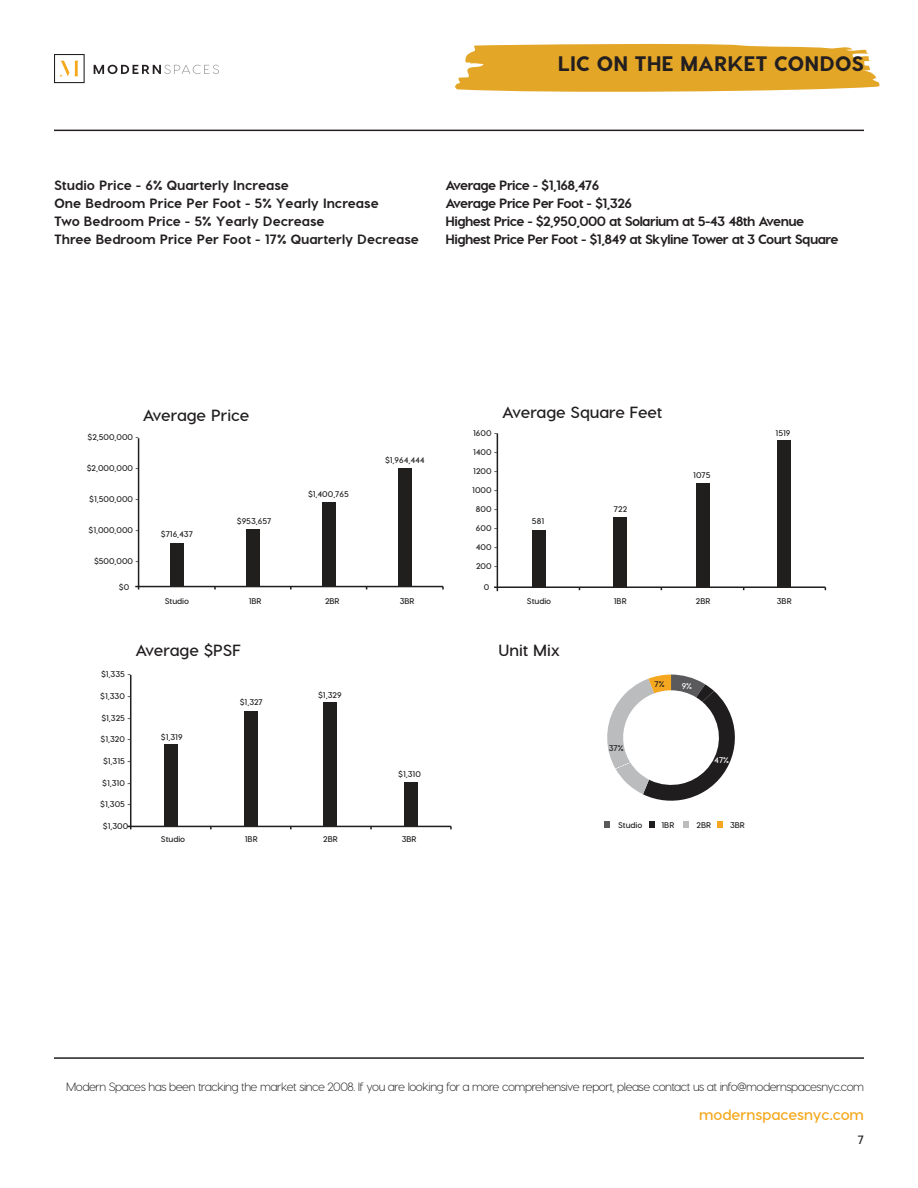
<style>
.page{position:relative;width:918px;height:1188px;background:#fff}
.page>*{position:absolute;margin:0;border:0;box-sizing:border-box;transform-origin:0 0}
.t1{font:800 21px "Visby CF";color:#231f20}
.t2{font:700 16.2px "Visby CF";color:#211e1e}
.t3{font:700 15px "Visby CF";color:#f5a81c}
.t4{font:800 13.5px "Visby CF";letter-spacing:-.025em;color:#231f20}
.t5{font:800 13.5px "Visby CF";color:#231f20}
.t6{font:300 12px "Visby CF";letter-spacing:-.04em;color:#231f20}
.t7{font:700 12px "Visby CF";color:#231f20}
.t8{font:700 8.25px "Visby CF";color:#211e1e}
.t9{font:700 8.25px "Visby CF";color:#fff}
</style>
<div class="page">
<svg style="left:455px;top:43px;width:425px;height:49px"></svg>
<div style="left:54px;top:54px;width:31px;height:29px;border:1px solid #231f20"></div>
<svg style="left:60px;top:61px;width:18px;height:15px"></svg>
<svg style="left:94px;top:65px;width:125px;height:9px"></svg>
<hr style="left:54px;top:130px;width:810px;height:1px;background:#231f20">
<hr style="left:54px;top:1057px;width:810px;height:2px;background:#231f20">
<div style="left:171px;top:543px;width:13px;height:44px;background:#211e1e"></div>
<div style="left:246px;top:529px;width:14px;height:58px;background:#211e1e"></div>
<div style="left:322px;top:502px;width:14px;height:85px;background:#211e1e"></div>
<div style="left:398px;top:468px;width:13px;height:118px;background:#211e1e"></div>
<hr style="left:138px;top:438px;width:1px;height:151px;background:#211e1e">
<hr style="left:135px;top:586px;width:308px;height:1px;background:#211e1e">
<svg style="left:607px;top:675px;width:128px;height:126px"></svg>
<svg style="left:604px;top:822px;width:6px;height:6px"></svg>
<svg style="left:649px;top:822px;width:6px;height:6px"></svg>
<svg style="left:683px;top:822px;width:6px;height:6px"></svg>
<svg style="left:717px;top:822px;width:6px;height:6px"></svg>
<div style="left:164px;top:745px;width:13px;height:81px;background:#211e1e"></div>
<div style="left:245px;top:711px;width:13px;height:115px;background:#211e1e"></div>
<div style="left:323px;top:702px;width:14px;height:124px;background:#211e1e"></div>
<div style="left:404px;top:782px;width:14px;height:44px;background:#211e1e"></div>
<hr style="left:130px;top:675px;width:1px;height:154px;background:#211e1e">
<hr style="left:127px;top:826px;width:324px;height:1px;background:#211e1e">
<div style="left:532px;top:530px;width:13px;height:57px;background:#211e1e"></div>
<div style="left:614px;top:517px;width:13px;height:70px;background:#211e1e"></div>
<div style="left:696px;top:483px;width:13px;height:104px;background:#211e1e"></div>
<div style="left:778px;top:440px;width:13px;height:147px;background:#211e1e"></div>
<hr style="left:494px;top:586px;width:331px;height:2px;background:#211e1e">
<hr style="left:497px;top:433px;width:1px;height:158px;background:#211e1e">
<p class="t1" style="left:558px;top:50px;width:308px">LIC ON THE MARKET CONDOS</p>
<p class="t5" style="left:54px;top:177px;width:237px">Studio Price - 6% Quarterly Increase</p>
<p class="t5" style="left:54px;top:195px;width:326px">One Bedroom Price Per Foot - 5% Yearly Increase</p>
<p class="t5" style="left:54px;top:213px;width:272px">Two Bedroom Price - 5% Yearly Decrease</p>
<p class="t5" style="left:54px;top:231px;width:366px">Three Bedroom Price Per Foot - 17% Quarterly Decrease</p>
<p class="t4" style="left:446px;top:177px;width:156px">Average Price - $1,168,476</p>
<p class="t4" style="left:446px;top:195px;width:188px">Average Price Per Foot - $1,326</p>
<p class="t4" style="left:446px;top:213px;width:360px">Highest Price - $2,950,000 at Solarium at 5-43 48th Avenue</p>
<p class="t4" style="left:446px;top:231px;width:394px">Highest Price Per Foot - $1,849 at Skyline Tower at 3 Court Square</p>
<p class="t2" style="left:143px;top:405px;width:108px">Average Price</p>
<p class="t8" style="left:88px;top:432px;width:53px">$2,500,000 -</p>
<p class="t8" style="left:87px;top:463px;width:54px">$2,000,000 -</p>
<p class="t8" style="left:89px;top:494px;width:51px">$1,500,000 -</p>
<p class="t8" style="left:89px;top:525px;width:52px">$1,000,000 -</p>
<p class="t8" style="left:94px;top:556px;width:46px">$500,000 -</p>
<p class="t8" style="left:119px;top:581px;width:12px">$0</p>
<p class="t8" style="left:161px;top:529px;width:34px">$716,437</p>
<p class="t8" style="left:237px;top:516px;width:36px">$953,657</p>
<p class="t8" style="left:308px;top:489px;width:42px">$1,400,765</p>
<p class="t8" style="left:385px;top:455px;width:41px">$1,964,444</p>
<p class="t8" style="left:165px;top:595px;width:26px">Studio</p>
<p class="t8" style="left:249px;top:596px;width:15px">1BR</p>
<p class="t8" style="left:325px;top:596px;width:16px">2BR</p>
<p class="t8" style="left:400px;top:596px;width:17px">3BR</p>
<p class="t2" style="left:135px;top:641px;width:107px">Average $PSF</p>
<p class="t8" style="left:101px;top:669px;width:31px">$1,335 -</p>
<p class="t8" style="left:100px;top:691px;width:32px">$1,330 -</p>
<p class="t8" style="left:101px;top:713px;width:31px">$1,325 -</p>
<p class="t8" style="left:101px;top:734px;width:32px">$1,320 -</p>
<p class="t8" style="left:103px;top:756px;width:29px">$1,315 -</p>
<p class="t8" style="left:102px;top:778px;width:30px">$1,310 -</p>
<p class="t8" style="left:100px;top:799px;width:32px">$1,305 -</p>
<p class="t8" style="left:103px;top:821px;width:27px">$1,300</p>
<p class="t8" style="left:161px;top:732px;width:23px">$1,319</p>
<p class="t8" style="left:161px;top:834px;width:26px">Studio</p>
<p class="t8" style="left:240px;top:697px;width:25px">$1,327</p>
<p class="t8" style="left:318px;top:690px;width:25px">$1,329</p>
<p class="t8" style="left:398px;top:769px;width:24px">$1,310</p>
<p class="t8" style="left:245px;top:834px;width:15px">1BR</p>
<p class="t8" style="left:323px;top:834px;width:16px">2BR</p>
<p class="t8" style="left:402px;top:834px;width:17px">3BR</p>
<p class="t2" style="left:502px;top:403px;width:162px">Average Square Feet</p>
<p class="t8" style="left:473px;top:428px;width:26px">1600 -</p>
<p class="t8" style="left:473px;top:447px;width:26px">1400 -</p>
<p class="t8" style="left:473px;top:466px;width:26px">1200 -</p>
<p class="t8" style="left:472px;top:485px;width:27px">1000 -</p>
<p class="t8" style="left:476px;top:504px;width:23px">800 -</p>
<p class="t8" style="left:476px;top:523px;width:23px">600 -</p>
<p class="t8" style="left:476px;top:542px;width:23px">400 -</p>
<p class="t8" style="left:476px;top:561px;width:23px">200 -</p>
<p class="t8" style="left:484px;top:582px;width:7px">0</p>
<p class="t8" style="left:532px;top:516px;width:14px">581</p>
<p class="t8" style="left:614px;top:504px;width:15px">722</p>
<p class="t8" style="left:693px;top:470px;width:19px">1075</p>
<p class="t8" style="left:776px;top:428px;width:16px">1519</p>
<p class="t8" style="left:527px;top:595px;width:26px">Studio</p>
<p class="t2" style="left:499px;top:641px;width:63px">Unit Mix</p>
<p class="t8" style="left:614px;top:595px;width:15px">1BR</p>
<p class="t8" style="left:696px;top:595px;width:16px">2BR</p>
<p class="t8" style="left:777px;top:595px;width:17px">3BR</p>
<p class="t8" style="left:609px;top:742px;width:16px">37%</p>
<p class="t8" style="left:654px;top:679px;width:12px">7%</p>
<p class="t9" style="left:682px;top:681px;width:12px">9%</p>
<p class="t9" style="left:714px;top:755px;width:16px">47%</p>
<p class="t8" style="left:618px;top:820px;width:26px">Studio</p>
<p class="t8" style="left:661px;top:820px;width:15px">1BR</p>
<p class="t8" style="left:697px;top:820px;width:16px">2BR</p>
<p class="t8" style="left:730px;top:820px;width:17px">3BR</p>
<p class="t6" style="left:66px;top:1080px;width:799px">Modern Spaces has been tracking the market since 2008. If you are looking for a more comprehensive report, please contact us at info@modernspacesnyc.com</p>
<p class="t3" style="left:699px;top:1105px;width:166px">modernspacesnyc.com</p>
<p class="t7" style="left:858px;top:1132px;width:8px">7</p>
</div>
